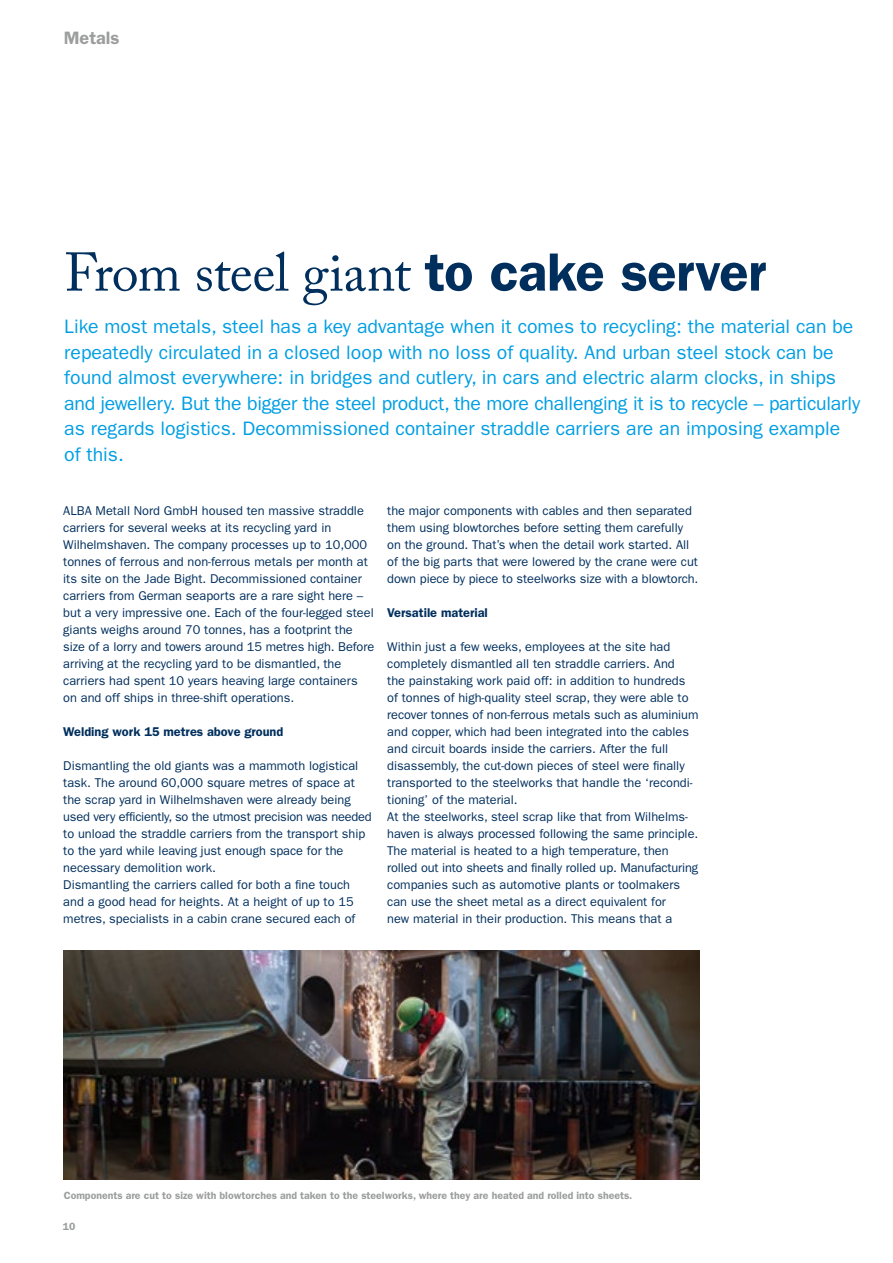
<style>
.page{position:relative;width:893px;height:1263px;background:#fff}
.page>*{position:absolute;margin:0;border:0;box-sizing:border-box;transform-origin:0 0}
.t1{font:54px "Adobe Caslon Pro";letter-spacing:-.01em;color:#002f5d}
.t2{font:19.5px/25.5px "ITC Franklin Gothic Std";color:#009ee3}
.t3{font:600 18px "ITC Franklin Gothic Std";color:#9c9d9d}
.t4{font:12.75px/17px "ITC Franklin Gothic Std";color:#002f5d}
.t5{font:600 12.75px "ITC Franklin Gothic Std";color:#002f5d}
.t6{font:600 10.5px "ITC Franklin Gothic Std";color:#9c9d9d}
.s1{font-family:"ITC Franklin Gothic Std";font-weight:600}
</style>
<div class="page">
<img style="left:64px;top:951px;width:635px;height:228px">
<h3 class="t3" style="left:64px;top:27px;width:57px">Metals</h3>
<h1 class="t1" style="left:64px;top:240px;width:703px">From steel giant <span class="s1">to cake server</span></h1>
<p class="t2" style="left:64px;top:314px;width:797px">Like most metals, steel has a key advantage when it comes to recycling: the material can be repeatedly circulated in a closed loop with no loss of quality. And urban steel stock can be found almost everywhere: in bridges and cutlery, in cars and electric alarm clocks, in ships and jewellery. But the bigger the steel product, the more challenging it is to recycle – particularly as regards logistics. Decommissioned container straddle carriers are an imposing example of this.</p>
<p class="t4" style="left:63px;top:502px;width:313px">ALBA Metall Nord GmbH housed ten massive straddle carriers for several weeks at its recycling yard in Wilhelmshaven. The company processes up to 10,000 tonnes of ferrous and non-ferrous metals per month at its site on the Jade Bight. Decommissioned container carriers from German seaports are a rare sight here – but a very impressive one. Each of the four-legged steel giants weighs around 70 tonnes, has a footprint the size of a lorry and towers around 15 metres high. Before arriving at the recycling yard to be dismantled, the carriers had spent 10 years heaving large containers on and off ships in three-shift operations.</p>
<p class="t5" style="left:63px;top:724px;width:222px">Welding work 15 metres above ground</p>
<p class="t4" style="left:63px;top:757px;width:310px">Dismantling the old giants was a mammoth logistical task. The around 60,000 square metres of space at the scrap yard in Wilhelmshaven were already being used very efficiently, so the utmost precision was needed to unload the straddle carriers from the transport ship to the yard while leaving just enough space for the necessary demolition work.<br>Dismantling the carriers called for both a fine touch and a good head for heights. At a height of up to 15 metres, specialists in a cabin crane secured each of</p>
<p class="t4" style="left:387px;top:502px;width:313px">the major components with cables and then separated them using blowtorches before setting them carefully on the ground. That’s when the detail work started. All of the big parts that were lowered by the crane were cut down piece by piece to steelworks size with a blowtorch.</p>
<p class="t5" style="left:387px;top:605px;width:102px">Versatile material</p>
<p class="t4" style="left:387px;top:638px;width:313px">Within just a few weeks, employees at the site had completely dismantled all ten straddle carriers. And<br>the painstaking work paid off: in addition to hundreds of tonnes of high-quality steel scrap, they were able to recover tonnes of non-ferrous metals such as aluminium and copper, which had been integrated into the cables and circuit boards inside the carriers. After the full disassembly, the cut-down pieces of steel were finally transported to the steelworks that handle the ‘recondi&shy;tioning’ of the material.<br>At the steelworks, steel scrap like that from Wilhelms&shy;haven is always processed following the same principle.<br>The material is heated to a high temperature, then rolled out into sheets and finally rolled up. Manufacturing companies such as automotive plants or toolmakers can use the sheet metal as a direct equivalent for<br>new material in their production. This means that a</p>
<p class="t6" style="left:64px;top:1189px;width:570px">Components are cut to size with blowtorches and taken to the steelworks, where they are heated and rolled into sheets.</p>
<p class="t6" style="left:63px;top:1220px;width:14px">10</p>
</div>
